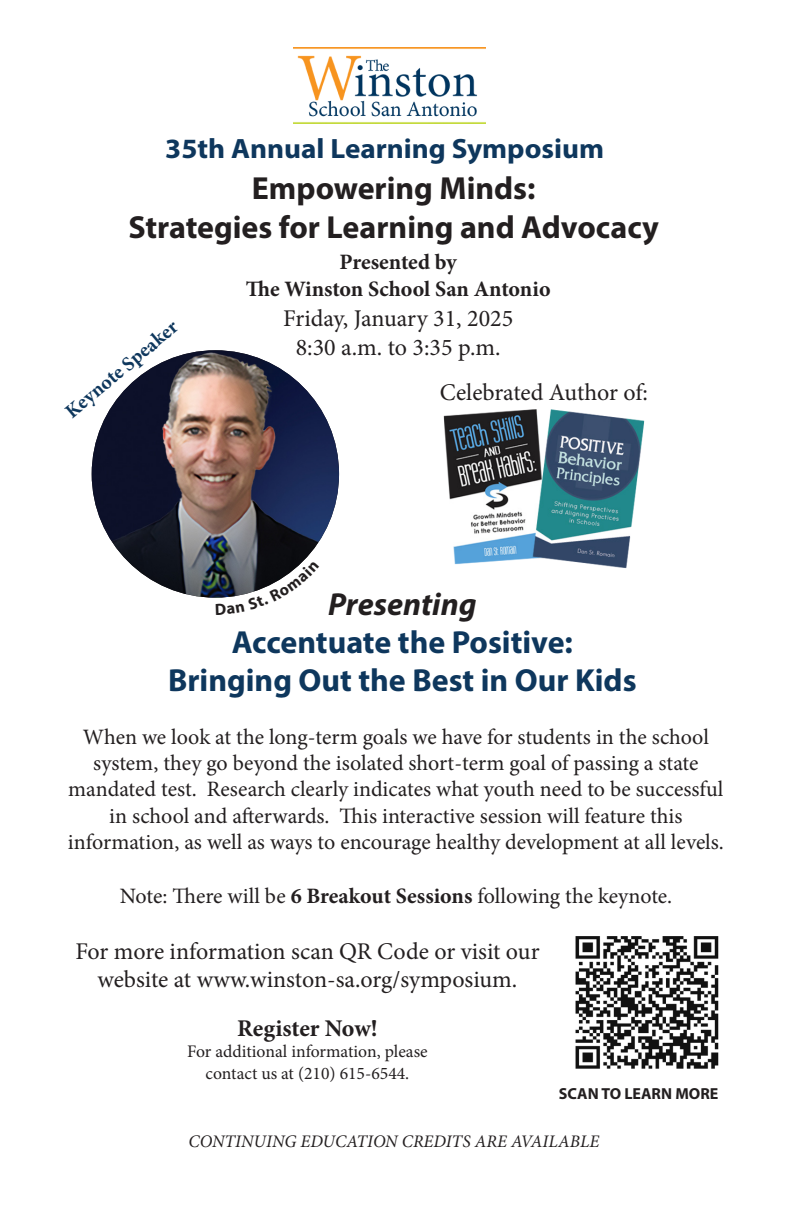
<style>
.page{position:relative;width:792px;height:1224px;background:#fff}
.page>*{position:absolute;margin:0;border:0;box-sizing:border-box;transform-origin:0 0}
.t1{font:700 32px "Myriad Pro";color:#0e375d}
.t2{font:700 32px "Myriad Pro";color:#231f20}
.t3{font:italic 700 32px "Myriad Pro";color:#231f20}
.t4{font:700 28px "Myriad Pro";color:#0e375d;scale:1.04 1}
.t5{font:24px "Minion Pro";color:#231f20}
.t6{font:700 24px "Minion Pro";letter-spacing:-.005em;color:#231f20}
.t7{font:22px/26.4px "Minion Pro";color:#231f20;text-align:center}
.t8{font:700 22px "Minion Pro";letter-spacing:-.005em;color:#231f20}
.t9{font:700 20px "Minion Pro";color:#0e375d}
.t10{font:17.6px "Minion Pro";color:#231f20}
.t11{font:italic 17.6px "Minion Pro";color:#231f20}
.t12{font:700 16px "Myriad Pro";color:#231f20}
.s1{font-weight:700}
</style>
<div class="page">
<img style="left:92px;top:350px;width:247px;height:248px;border-radius:124px">
<img style="left:575px;top:937px;width:144px;height:132px">
<img style="left:443px;top:410px;width:202px;height:158px">
<img style="left:294px;top:47px;width:191px;height:77px">
<svg style="left:216px;top:562px;width:86px;height:36px"></svg>
<p class="t4" style="left:165px;top:130px;width:424px">35th Annual Learning Symposium</p>
<p class="t2" style="left:252px;top:168px;width:285px">Empowering Minds:</p>
<p class="t2" style="left:128px;top:206px;width:532px">Strategies for Learning and Advocacy</p>
<p class="t9" style="left:59px;top:403px;width:141px;rotate:-40deg">Keynote Speaker</p>
<p class="t8" style="left:339px;top:247px;width:119px">Presented by</p>
<p class="t8" style="left:246px;top:273px;width:306px">The Winston School San Antonio</p>
<p class="t5" style="left:283px;top:303px;width:232px">Friday, January 31, 2025</p>
<p class="t5" style="left:296px;top:331px;width:206px">8:30 a.m. to 3:35 p.m.</p>
<p class="t5" style="left:440px;top:377px;width:210px">Celebrated Author of:</p>
<p class="t3" style="left:328px;top:583px;width:150px">Presenting</p>
<p class="t1" style="left:232px;top:621px;width:343px">Accentuate the Positive:</p>
<p class="t1" style="left:168px;top:660px;width:470px">Bringing Out the Best in Our Kids</p>
<p class="t7" style="left:68px;top:723px;width:657px">When we look at the long-term goals we have for students in the school system, they go beyond the isolated short-term goal of passing a state mandated test. Research clearly indicates what youth need to be successful in school and afterwards. This interactive session will feature this information, as well as ways to encourage healthy development at all levels.</p>
<p class="t7" style="left:120px;top:883px;width:554px">Note: There will be <span class="s1">6 Breakout Sessions</span> following the keynote.</p>
<p class="t5" style="left:75px;top:935px;width:466px">For more information scan QR Code or visit our</p>
<p class="t5" style="left:98px;top:964px;width:421px">website at www.winston-sa.org/symposium.</p>
<p class="t6" style="left:237px;top:1012px;width:142px">Register Now!</p>
<p class="t10" style="left:187px;top:1040px;width:242px">For additional information, please</p>
<p class="t10" style="left:206px;top:1061px;width:205px">contact us at (210) 615-6544.</p>
<p class="t12" style="left:559px;top:1083px;width:161px">SCAN TO LEARN MORE</p>
<p class="t11" style="left:189px;top:1130px;width:412px">CONTINUING EDUCATION CREDITS ARE AVAILABLE</p>
</div>
